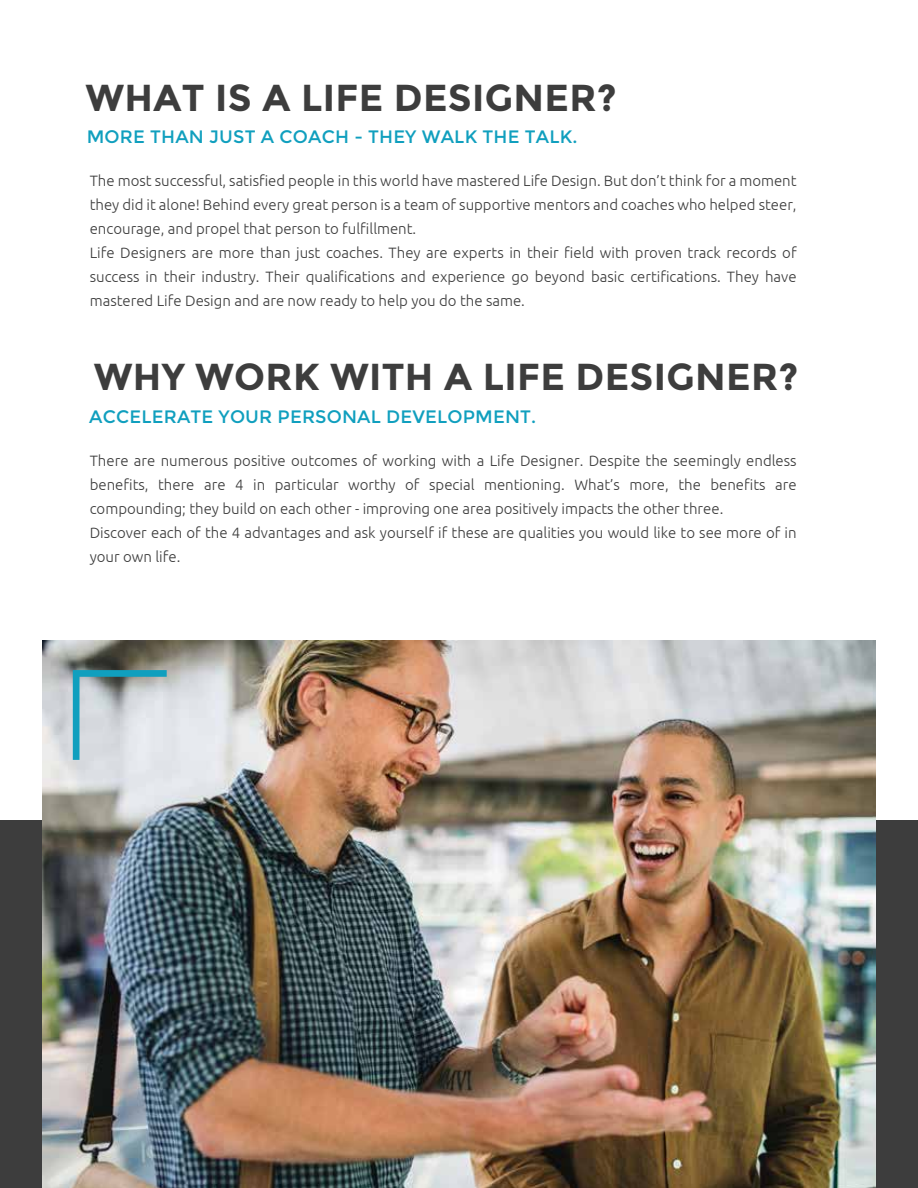
<style>
.page{position:relative;width:918px;height:1188px;background:#fff}
.page>*{position:absolute;margin:0;border:0;box-sizing:border-box;transform-origin:0 0}
.t1{font:700 37.5px "Montserrat";letter-spacing:.01em;color:#3d3d3d}
.t2{font:18px "Montserrat";letter-spacing:.01em;color:#109fbe}
.t3{font:300 15px/24px "Ubuntu";color:#3d3d3d}
</style>
<div class="page">
<div style="left:0;top:820px;width:918px;height:368px;background:#3d3d3d"></div>
<img style="left:43px;top:640px;width:832px;height:548px">
<svg style="left:73px;top:670px;width:94px;height:90px;background:#b3cad2"></svg>
<h1 class="t1" style="left:86px;top:76px;width:532px">WHAT IS A LIFE DESIGNER?</h1>
<p class="t2" style="left:87px;top:127px;width:492px">MORE THAN JUST A COACH - THEY WALK THE TALK.</p>
<p class="t3" style="left:90px;top:169px;width:708px">The most successful, satisfied people in this world have mastered Life Design. But don’t think for a moment they did it alone! Behind every great person is a team of supportive mentors and coaches who helped steer, encourage, and propel that person to fulfillment.<br>Life Designers are more than just coaches. They are experts in their field with proven track records of success in their industry. Their qualifications and experience go beyond basic certifications. They have mastered Life Design and are now ready to help you do the same.</p>
<h1 class="t1" style="left:94px;top:355px;width:706px">WHY WORK WITH A LIFE DESIGNER?</h1>
<p class="t2" style="left:89px;top:406px;width:449px">ACCELERATE YOUR PERSONAL DEVELOPMENT.</p>
<p class="t3" style="left:90px;top:448px;width:708px">There are numerous positive outcomes of working with a Life Designer. Despite the seemingly endless benefits, there are 4 in particular worthy of special mentioning. What’s more, the benefits are compounding; they build on each other - improving one area positively impacts the other three.<br>Discover each of the 4 advantages and ask yourself if these are qualities you would like to see more of in your own life.</p>
</div>
